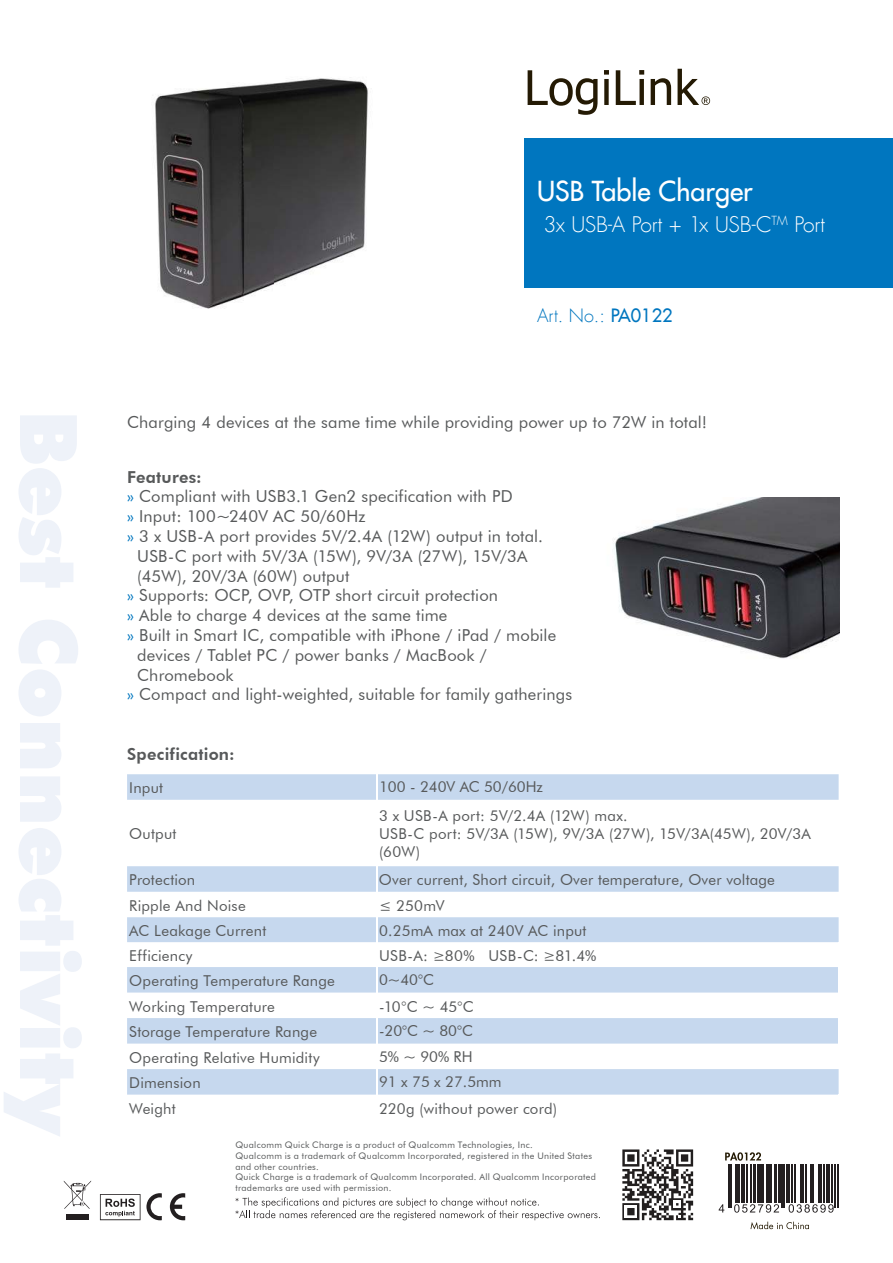
<style>
.page{position:relative;width:893px;height:1263px;background:#fff}
.page>*{position:absolute;margin:0;border:0;box-sizing:border-box;transform-origin:0 0}
.t1{font:27px "Futura LT";color:#fff}
.t2{font:300 21px "Futura LT";letter-spacing:-.02em;color:#fff}
.t3{font:300 18px "Futura LT";color:#0076bf}
.t4{font:16.5px "Futura BT";letter-spacing:.01em;color:#57595a}
.t5{font:800 16.5px "Futura BT";letter-spacing:.015em;color:#57595a}
.t6{font:15px/18px "Futura BT";letter-spacing:.01em;color:#57595a}
.t7{font:9px/10.8px "Futura BT";letter-spacing:.035em;color:#57595a}
.s1{font-weight:400}
.s2{color:#0076bf}
</style>
<div class="page">
<svg style="left:100px;top:1194px;width:40px;height:26px"></svg>
<svg style="left:64px;top:1181px;width:27px;height:28px"></svg>
<div style="left:66px;top:1215px;width:23px;height:5px;background:#231f20"></div>
<svg style="left:146px;top:1193px;width:16px;height:27px"></svg>
<svg style="left:170px;top:1193px;width:15px;height:27px"></svg>
<svg style="left:235px;top:1197px;width:365px;height:23px"></svg>
<svg style="left:527px;top:69px;width:183px;height:46px"></svg>
<svg style="left:127px;top:774px;width:711px;height:321px"></svg>
<hr style="left:376px;top:774px;width:2px;height:168px;background:#fff">
<hr style="left:376px;top:1069px;width:2px;height:26px;background:#fff">
<hr style="left:376px;top:942px;width:2px;height:25px;background:#fff">
<hr style="left:376px;top:993px;width:2px;height:25px;background:#fff">
<hr style="left:837px;top:942px;width:2px;height:25px;background:#fff">
<hr style="left:837px;top:993px;width:2px;height:25px;background:#fff">
<hr style="left:376px;top:967px;width:2px;height:26px;background:#fff">
<hr style="left:376px;top:1018px;width:2px;height:26px;background:#fff">
<hr style="left:837px;top:967px;width:2px;height:26px;background:#fff">
<hr style="left:837px;top:1018px;width:2px;height:26px;background:#fff">
<hr style="left:376px;top:1044px;width:2px;height:25px;background:#fff">
<hr style="left:837px;top:1044px;width:2px;height:25px;background:#fff">
<div style="left:620px;top:1147px;width:75px;height:76px;background:linear-gradient(to right,#fff,#fff)"></div>
<svg style="left:622px;top:1149px;width:71px;height:71px"></svg>
<div style="left:524px;top:138px;width:368px;height:150px;background:#0076bf"></div>
<img style="left:155px;top:78px;width:213px;height:231px">
<img style="left:614px;top:498px;width:225px;height:161px">
<svg style="left:725px;top:1152px;width:36px;height:9px"></svg>
<svg style="left:750px;top:1222px;width:59px;height:7px"></svg>
<svg style="left:734px;top:1204px;width:45px;height:9px"></svg>
<svg style="left:788px;top:1204px;width:45px;height:9px"></svg>
<svg style="left:718px;top:1204px;width:6px;height:9px"></svg>
<hr style="left:728px;top:1164px;width:1px;height:43px;background:#231f20">
<hr style="left:730px;top:1164px;width:1px;height:43px;background:#231f20">
<hr style="left:735px;top:1164px;width:2px;height:38px;background:#231f20">
<hr style="left:738px;top:1164px;width:1px;height:38px;background:#231f20">
<hr style="left:741px;top:1164px;width:3px;height:38px;background:#231f20">
<hr style="left:746px;top:1164px;width:1px;height:38px;background:#231f20">
<hr style="left:750px;top:1164px;width:1px;height:38px;background:#231f20">
<hr style="left:753px;top:1164px;width:2px;height:38px;background:#231f20">
<hr style="left:757px;top:1164px;width:3px;height:38px;background:#231f20">
<hr style="left:761px;top:1164px;width:3px;height:38px;background:#231f20">
<hr style="left:766px;top:1164px;width:1px;height:38px;background:#231f20">
<hr style="left:768px;top:1164px;width:4px;height:38px;background:#231f20">
<hr style="left:774px;top:1164px;width:2px;height:38px;background:#231f20">
<hr style="left:778px;top:1164px;width:2px;height:38px;background:#231f20">
<hr style="left:781px;top:1164px;width:1px;height:43px;background:#231f20">
<hr style="left:783px;top:1164px;width:1px;height:43px;background:#231f20">
<hr style="left:786px;top:1164px;width:3px;height:38px;background:#231f20">
<hr style="left:792px;top:1164px;width:1px;height:38px;background:#231f20">
<hr style="left:794px;top:1164px;width:1px;height:38px;background:#231f20">
<hr style="left:800px;top:1164px;width:1px;height:38px;background:#231f20">
<hr style="left:802px;top:1164px;width:1px;height:38px;background:#231f20">
<hr style="left:805px;top:1164px;width:1px;height:38px;background:#231f20">
<hr style="left:810px;top:1164px;width:1px;height:38px;background:#231f20">
<hr style="left:812px;top:1164px;width:1px;height:38px;background:#231f20">
<hr style="left:818px;top:1164px;width:4px;height:38px;background:#231f20">
<hr style="left:823px;top:1164px;width:1px;height:38px;background:#231f20">
<hr style="left:826px;top:1164px;width:4px;height:38px;background:#231f20">
<hr style="left:831px;top:1164px;width:1px;height:38px;background:#231f20">
<hr style="left:834px;top:1164px;width:1px;height:43px;background:#231f20">
<hr style="left:837px;top:1164px;width:1px;height:43px;background:#231f20">
<h1 class="t1" style="left:537px;top:177px;width:217px">USB Table Charger</h1>
<p class="t2" style="left:543px;top:213px;width:283px">3x USB-A Port + 1x USB-C<sup>TM</sup> Port</p>
<p class="t3" style="left:537px;top:306px;width:137px">Art. No.: <span class="s1">PA0122</span></p>
<p class="t4" style="left:127px;top:415px;width:581px">Charging 4 devices at the same time while providing power up to 72W in total!</p>
<p class="t5" style="left:127px;top:470px;width:76px">Features:</p>
<p class="t4" style="left:127px;top:490px;width:387px"><span class="s2">»</span> Compliant with USB3.1 Gen2 specification with PD</p>
<p class="t4" style="left:127px;top:510px;width:240px"><span class="s2">»</span> Input: 100~240V AC 50/60Hz</p>
<p class="t4" style="left:127px;top:529px;width:417px"><span class="s2">»</span> 3 x USB-A port provides 5V/2.4A (12W) output in total.</p>
<p class="t4" style="left:137px;top:549px;width:391px">USB-C port with 5V/3A (15W), 9V/3A (27W), 15V/3A</p>
<p class="t4" style="left:137px;top:569px;width:214px">(45W), 20V/3A (60W) output</p>
<p class="t4" style="left:127px;top:589px;width:372px"><span class="s2">»</span> Supports: OCP, OVP, OTP short circuit protection</p>
<p class="t4" style="left:127px;top:609px;width:322px"><span class="s2">»</span> Able to charge 4 devices at the same time</p>
<p class="t4" style="left:127px;top:628px;width:430px"><span class="s2">»</span> Built in Smart IC, compatible with iPhone / iPad / mobile</p>
<p class="t4" style="left:137px;top:648px;width:351px">devices / Tablet PC / power banks / MacBook /</p>
<p class="t4" style="left:137px;top:668px;width:98px">Chromebook</p>
<p class="t4" style="left:127px;top:688px;width:446px"><span class="s2">»</span> Compact and light-weighted, suitable for family gatherings</p>
<p class="t5" style="left:127px;top:747px;width:109px">Specification:</p>
<p class="t6" style="left:129px;top:780px;width:35px">Input</p>
<p class="t6" style="left:379px;top:779px;width:165px">100 - 240V AC 50/60Hz</p>
<p class="t6" style="left:129px;top:826px;width:49px">Output</p>
<p class="t6" style="left:379px;top:808px;width:433px">3 x USB-A port: 5V/2.4A (12W) max.<br>USB-C port: 5V/3A (15W), 9V/3A (27W), 15V/3A(45W), 20V/3A (60W)</p>
<p class="t6" style="left:129px;top:872px;width:68px">Protection</p>
<p class="t6" style="left:379px;top:872px;width:397px">Over current, Short circuit, Over temperature, Over voltage</p>
<p class="t6" style="left:129px;top:898px;width:118px">Ripple And Noise</p>
<p class="t6" style="left:379px;top:896px;width:67px">≤ 250mV</p>
<p class="t6" style="left:129px;top:923px;width:139px">AC Leakage Current</p>
<p class="t6" style="left:379px;top:923px;width:209px">0.25mA max at 240V AC input</p>
<p class="t6" style="left:129px;top:948px;width:65px">Efficiency</p>
<p class="t6" style="left:379px;top:948px;width:219px">USB-A: ≥80% USB-C: ≥81.4%</p>
<p class="t6" style="left:129px;top:973px;width:207px">Operating Temperature Range</p>
<p class="t6" style="left:379px;top:972px;width:56px">0~40°C</p>
<p class="t6" style="left:129px;top:999px;width:147px">Working Temperature</p>
<p class="t6" style="left:379px;top:999px;width:96px">-10°C ~ 45°C</p>
<p class="t6" style="left:129px;top:1024px;width:189px">Storage Temperature Range</p>
<p class="t6" style="left:379px;top:1023px;width:95px">-20°C ~ 80°C</p>
<p class="t6" style="left:129px;top:1050px;width:192px">Operating Relative Humidity</p>
<p class="t6" style="left:379px;top:1049px;width:95px">5% ~ 90% RH</p>
<p class="t6" style="left:129px;top:1075px;width:73px">Dimension</p>
<p class="t6" style="left:379px;top:1074px;width:124px">91 x 75 x 27.5mm</p>
<p class="t6" style="left:129px;top:1101px;width:48px">Weight</p>
<p class="t6" style="left:379px;top:1101px;width:180px">220g (without power cord)</p>
<p class="t7" style="left:235px;top:1140px;width:362px">Qualcomm Quick Charge is a product of Qualcomm Technologies, Inc.<br>Qualcomm is a trademark of Qualcomm Incorporated, registered in the United States and other countries.<br>Quick Charge is a trademark of Qualcomm Incorporated. All Qualcomm Incorporated trademarks are used with permission.</p>
</div>
